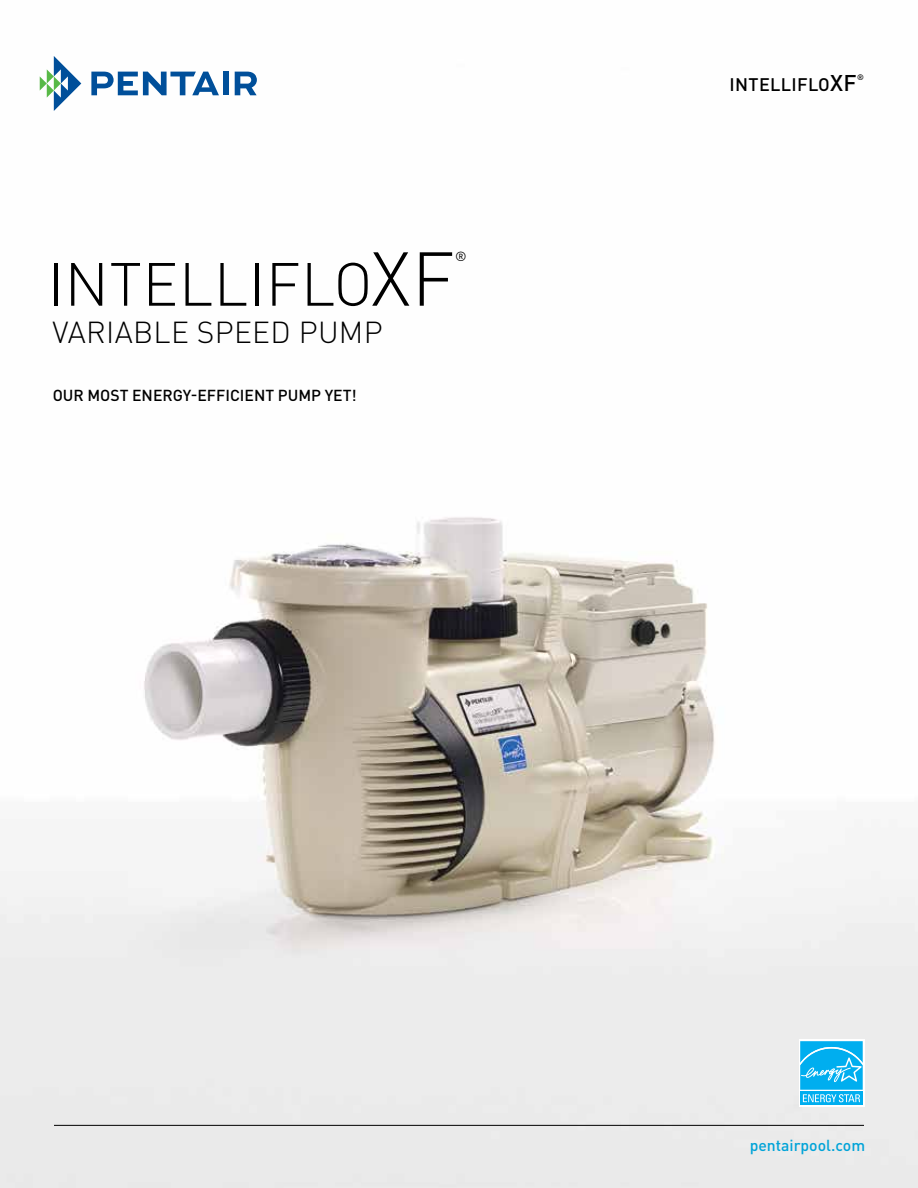
<style>
.page{position:relative;width:918px;height:1188px;background:#fff}
.page>*{position:absolute;margin:0;border:0;box-sizing:border-box;transform-origin:0 0}
.t1{font:300 60px "DIN Pro";letter-spacing:.01em;color:#000}
.t2{font:300 30px "DIN Pro";letter-spacing:.01em;color:#000}
.t3{font:500 18px "DIN Pro";letter-spacing:.02em;color:#000}
.t4{font:500 15.75px "DIN Pro";color:#000}
.t5{font:500 15.75px "DIN Pro";color:#00a3d8}
.t6{font:13.05px "DIN Pro";color:#000}
.t7{font:500 7.8px "DIN Pro";color:#000}
.s1{font-size:75px}
.s2{font-size:22.5px}
</style>
<div class="page">
<img style="left:0;top:71px;width:918px;height:1117px">
<div style="left:799px;top:1040px;width:65px;height:67px;background:#fff"></div>
<svg style="left:800px;top:1102px;width:63px;height:3px"></svg>
<svg style="left:800px;top:1041px;width:63px;height:61px;background:#2dbcf1"></svg>
<hr style="left:54px;top:1125px;width:810px;height:1px;background:#000">
<svg style="left:40px;top:56px;width:41px;height:55px"></svg>
<svg style="left:91px;top:72px;width:128px;height:23px"></svg>
<div style="left:223px;top:72px;width:5px;height:23px;background:#004f9a"></div>
<svg style="left:235px;top:72px;width:22px;height:23px"></svg>
<h1 class="t1" style="left:47px;top:238px;width:409px">INTELLIFLO<span class="s1">XF</span></h1>
<p class="t6" style="left:455px;top:246px;width:13px">®</p>
<h2 class="t2" style="left:53px;top:309px;width:332px">VARIABLE SPEED PUMP</h2>
<p class="t4" style="left:53px;top:383px;width:306px">OUR MOST ENERGY-EFFICIENT PUMP YET!</p>
<p class="t3" style="left:730px;top:69px;width:129px">INTELLIFLO<span class="s2">XF</span></p>
<p class="t7" style="left:857px;top:71px;width:8px">®</p>
<p class="t5" style="left:750px;top:1133px;width:117px">pentairpool.com</p>
</div>
